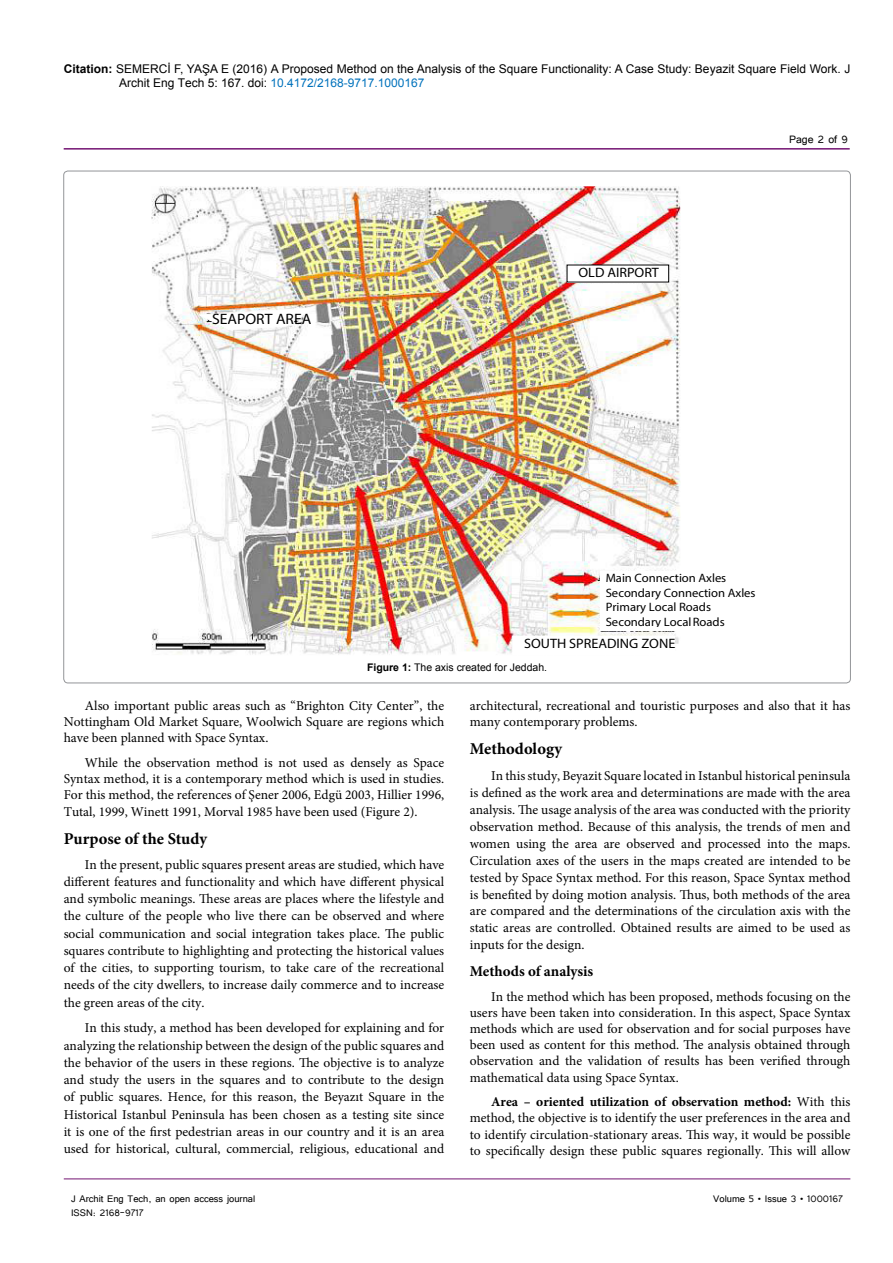
<style>
.page{position:relative;width:893px;height:1263px;background:#fff}
.page>*{position:absolute;margin:0;border:0;box-sizing:border-box;transform-origin:0 0}
.t1{font:700 16.5px "Minion Pro";color:#000}
.t2{font:700 15px "Minion Pro";color:#000}
.t3{font:700 15px "Calibri";color:#000;scale:1.04 1}
.t4{font:700 13.65px "Calibri";color:#000;scale:1.04 1}
.t5{font:13.5px/17.2px "Minion Pro";color:#000;text-align:justify}
.t6{font:13.5px "Tunga";color:#000}
.t7{font:700 12.15px/14.9px "Calibri";color:#000;scale:1.04 1}
.t8{font:12px/14.4px "Arial";color:#000}
.t9{font:12px "Tunga";color:#000}
.t10{font:10.5px "Arial";color:#000}
.s1{font-weight:700}
.s2{color:#0072bc}
</style>
<div class="page">
<hr style="left:64px;top:148px;width:786px;height:2px;background:#741472">
<hr style="left:64px;top:1179px;width:786px;height:1px;background:#741472">
<img style="left:152px;top:186px;width:528px;height:469px">
<svg style="left:199px;top:307px;width:116px;height:23px"></svg>
<div style="left:567px;top:265px;width:102px;height:17px;background:#fff"></div>
<div style="left:513px;top:636px;width:162px;height:19px;background:#fff"></div>
<div style="left:600px;top:571px;width:82px;height:59px;background:#fff"></div>
<p class="t8" style="left:119px;top:61px;width:733px;text-indent:-55px"><span class="s1">Citation:</span> SEMERCİ F, YAŞA E (2016) A Proposed Method on the Analysis of the Square Functionality: A Case Study: Beyazit Square Field Work. J<br>Archit Eng Tech 5: 167. doi: <span class="s2">10.4172/2168-9717.1000167</span></p>
<p class="t3" style="left:212px;top:310px;width:97px">SEAPORT AREA</p>
<p class="t4" style="left:578px;top:264px;width:79px">OLD AIRPORT</p>
<p class="t6" style="left:789px;top:131px;width:60px">Page 2 of 9</p>
<p class="t7" style="left:606px;top:570px;width:146px">Main Connection Axles<br>Secondary Connection Axles<br>Primary Local Roads<br>Secondary LocalRoads</p>
<p class="t4" style="left:524px;top:635px;width:147px">SOUTH SPREADING ZONE</p>
<p class="t10" style="left:367px;top:661px;width:182px"><span class="s1">Figure 1:</span> The axis created for Jeddah.</p>
<p class="t5" style="left:64px;top:697px;width:382px;line-height:16.2px;text-indent:21px">Also important public areas such as “Brighton City Center”, the Nottingham Old Market Square, Woolwich Square are regions which have been planned with Space Syntax.</p>
<p class="t5" style="left:64px;top:755px;width:382px;line-height:16.2px;text-indent:21px">While the observation method is not used as densely as Space Syntax method, it is a contemporary method which is used in studies.<br>For this method, the references of Şener 2006, Edgü 2003, Hillier 1996, Tutal, 1999, Winett 1991, Morval 1985 have been used (Figure 2).</p>
<p class="t1" style="left:64px;top:827px;width:145px">Purpose of the Study</p>
<p class="t5" style="left:64px;top:856px;width:382px;text-indent:21px">In the present, public squares present areas are studied, which have different features and functionality and which have different physical and symbolic meanings. These areas are places where the lifestyle and the culture of the people who live there can be observed and where social communication and social integration takes place. The public squares contribute to highlighting and protecting the historical values of the cities, to supporting tourism, to take care of the recreational needs of the city dwellers, to increase daily commerce and to increase the green areas of the city.</p>
<p class="t5" style="left:64px;top:1019px;width:382px;text-indent:21px">In this study, a method has been developed for explaining and for analyzing the relationship between the design of the public squares and the behavior of the users in these regions. The objective is to analyze and study the users in the squares and to contribute to the design of public squares. Hence, for this reason, the Beyazıt Square in the Historical Istanbul Peninsula has been chosen as a testing site since it is one of the first pedestrian areas in our country and it is an area used for historical, cultural, commercial, religious, educational and</p>
<p class="t5" style="left:470px;top:697px;width:382px;line-height:16.2px">architectural, recreational and touristic purposes and also that it has many contemporary problems.</p>
<p class="t1" style="left:470px;top:737px;width:94px">Methodology</p>
<p class="t5" style="left:470px;top:767px;width:382px;text-indent:21px">In this study, Beyazit Square located in Istanbul historical peninsula is defined as the work area and determinations are made with the area analysis. The usage analysis of the area was conducted with the priority observation method. Because of this analysis, the trends of men and women using the area are observed and processed into the maps.<br>Circulation axes of the users in the maps created are intended to be tested by Space Syntax method. For this reason, Space Syntax method is benefited by doing motion analysis. Thus, both methods of the area are compared and the determinations of the circulation axis with the static areas are controlled. Obtained results are aimed to be used as inputs for the design.</p>
<p class="t2" style="left:470px;top:960px;width:125px">Methods of analysis</p>
<p class="t5" style="left:470px;top:988px;width:382px;line-height:16.2px;text-indent:21px">In the method which has been proposed, methods focusing on the users have been taken into consideration. In this aspect, Space Syntax methods which are used for observation and for social purposes have been used as content for this method. The analysis obtained through observation and the validation of results has been verified through mathematical data using Space Syntax.</p>
<p class="t5" style="left:470px;top:1094px;width:382px;line-height:16.2px;text-indent:21px"><span class="s1">Area – oriented utilization of observation method:</span> With this method, the objective is to identify the user preferences in the area and to identify circulation-stationary areas. This way, it would be possible to specifically design these public squares regionally. This will allow</p>
<p class="t9" style="left:71px;top:1190px;width:186px">J Archit Eng Tech, an open access journal</p>
<p class="t9" style="left:713px;top:1190px;width:131px">Volume 5 • Issue 3 • 1000167</p>
<p class="t9" style="left:71px;top:1205px;width:74px">ISSN: 2168-9717</p>
</div>
